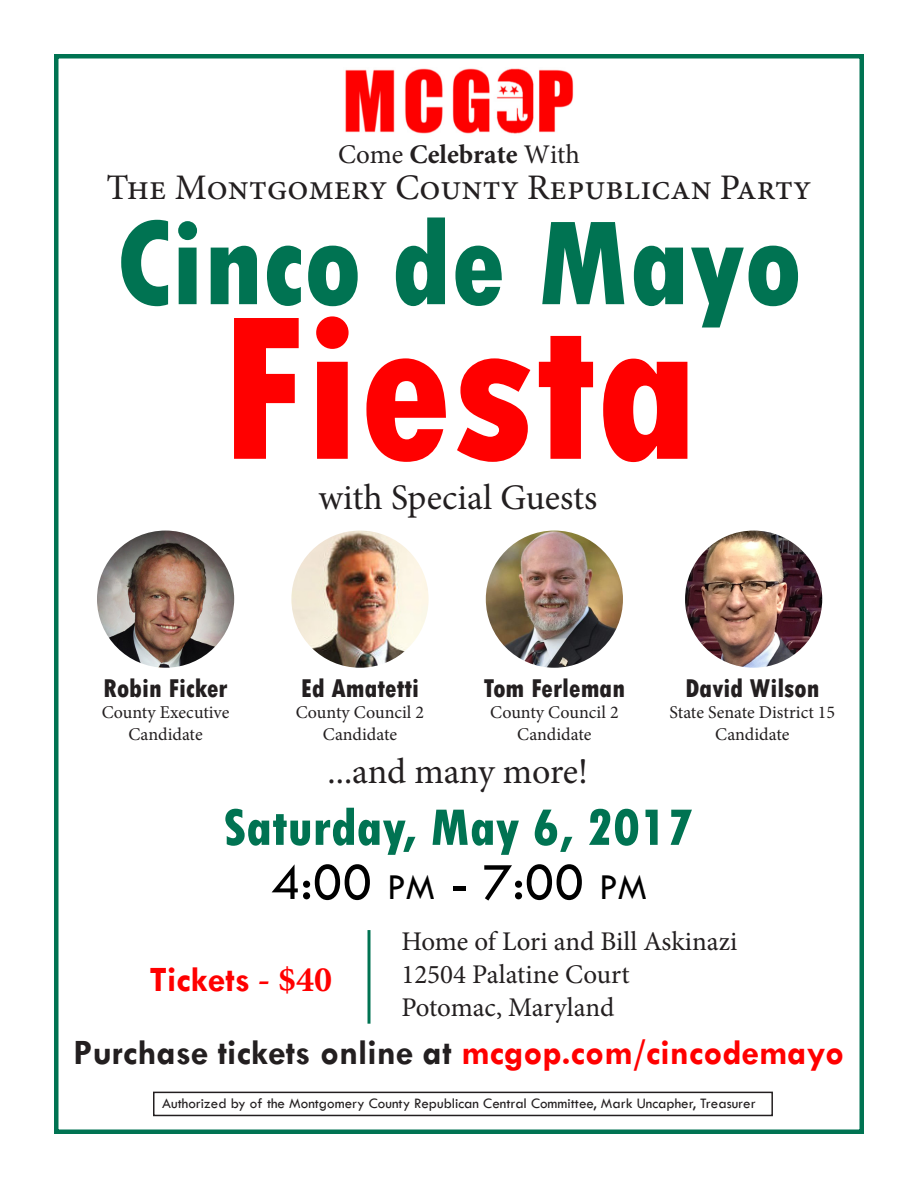
<style>
.page{position:relative;width:918px;height:1188px;background:#fff}
.page>*{position:absolute;margin:0;border:0;box-sizing:border-box;transform-origin:0 0}
.t1{font:800 condensed 216px "Tw Cen";color:#f00}
.t2{font:800 condensed 126px "Tw Cen";color:#007352}
.t3{font:800 condensed 54px "Tw Cen";color:#007352}
.t4{font:54px "Tw Cen";color:#000}
.t5{font:36px "Minion Pro";color:#231f20}
.t6{font:700 36px "Tw Cen";color:#231f20}
.t7{font:700 36px "Tw Cen";color:#f00}
.t8{font:27px "Minion Pro";color:#231f20}
.t9{font:800 condensed 27px "Tw Cen";color:#231f20}
.t10{font:700 27px "Minion Pro";color:#231f20}
.t11{font:18px/21.6px "Minion Pro";letter-spacing:.005em;color:#231f20;text-align:center}
.t12{font:15px "Tw Cen";color:#231f20}
.s1{font-weight:400}
.s2{font-size:37.8px}
.s3{font-style:inherit}
.s4{font-family:"Minion Pro"}
.s5{color:#f00}
</style>
<div class="page">
<img style="left:345px;top:68px;width:229px;height:66px">
<img style="left:97px;top:531px;width:137px;height:137px;border-radius:69px">
<img style="left:486px;top:531px;width:137px;height:137px;border-radius:69px">
<img style="left:291px;top:531px;width:138px;height:137px;border-radius:69px">
<hr style="left:368px;top:930px;width:2px;height:94px;background:#007352">
<img style="left:685px;top:531px;width:137px;height:137px;border-radius:69px">
<div style="left:153px;top:1092px;width:620px;height:24px;border:2px solid #231f20"></div>
<div style="left:54px;top:54px;width:810px;height:1080px;border:4px solid #007352"></div>
<p class="t10" style="left:338px;top:135px;width:243px"><span class="s1">Come</span> Celebrate <span class="s1">With</span></p>
<p class="t5" style="left:107px;top:164px;width:706px">The Montgomery County Republican Party</p>
<p class="t2" style="left:116px;top:189px;width:687px">Cinco de Mayo</p>
<p class="t1" style="left:219px;top:262px;width:482px">Fiesta</p>
<p class="t9" style="left:103px;top:672px;width:126px">Robin Ficker</p>
<p class="t11" style="left:102px;top:702px;width:129px">County Executive<br>Candidate</p>
<p class="t5" style="left:318px;top:474px;width:280px">with Special Guests</p>
<p class="t9" style="left:301px;top:672px;width:120px">Ed Amatetti</p>
<p class="t11" style="left:296px;top:702px;width:130px">County Council 2<br>Candidate</p>
<p class="t9" style="left:484px;top:672px;width:143px">Tom Ferleman</p>
<p class="t11" style="left:490px;top:702px;width:130px">County Council 2<br>Candidate</p>
<p class="t5" style="left:328px;top:748px;width:262px">...and many more!</p>
<p class="t9" style="left:685px;top:672px;width:136px">David Wilson</p>
<p class="t11" style="left:670px;top:702px;width:167px">State Senate District 15<br>Candidate</p>
<p class="t3" style="left:223px;top:796px;width:471px">Saturday, May 6, 2017</p>
<p class="t4" style="left:271px;top:849px;width:378px">4:00 <span class="s2">pm</span> - <span class="s3">7:00</span> <span class="s2">pm</span></p>
<p class="t8" style="left:401px;top:923px;width:337px">Home of Lori and Bill Askinazi</p>
<p class="t8" style="left:401px;top:956px;width:230px">12504 Palatine Court</p>
<p class="t8" style="left:401px;top:989px;width:214px">Potomac, Maryland</p>
<p class="t7" style="left:150px;top:958px;width:184px">Tickets <span class="s4">- $40</span></p>
<p class="t6" style="left:74px;top:1031px;width:772px">Purchase tickets online at <span class="s5">mcgop.com/cincodemayo</span></p>
<p class="t12" style="left:162px;top:1094px;width:595px">Authorized by of the Montgomery County Republican Central Committee, Mark Uncapher, Treasurer</p>
</div>
